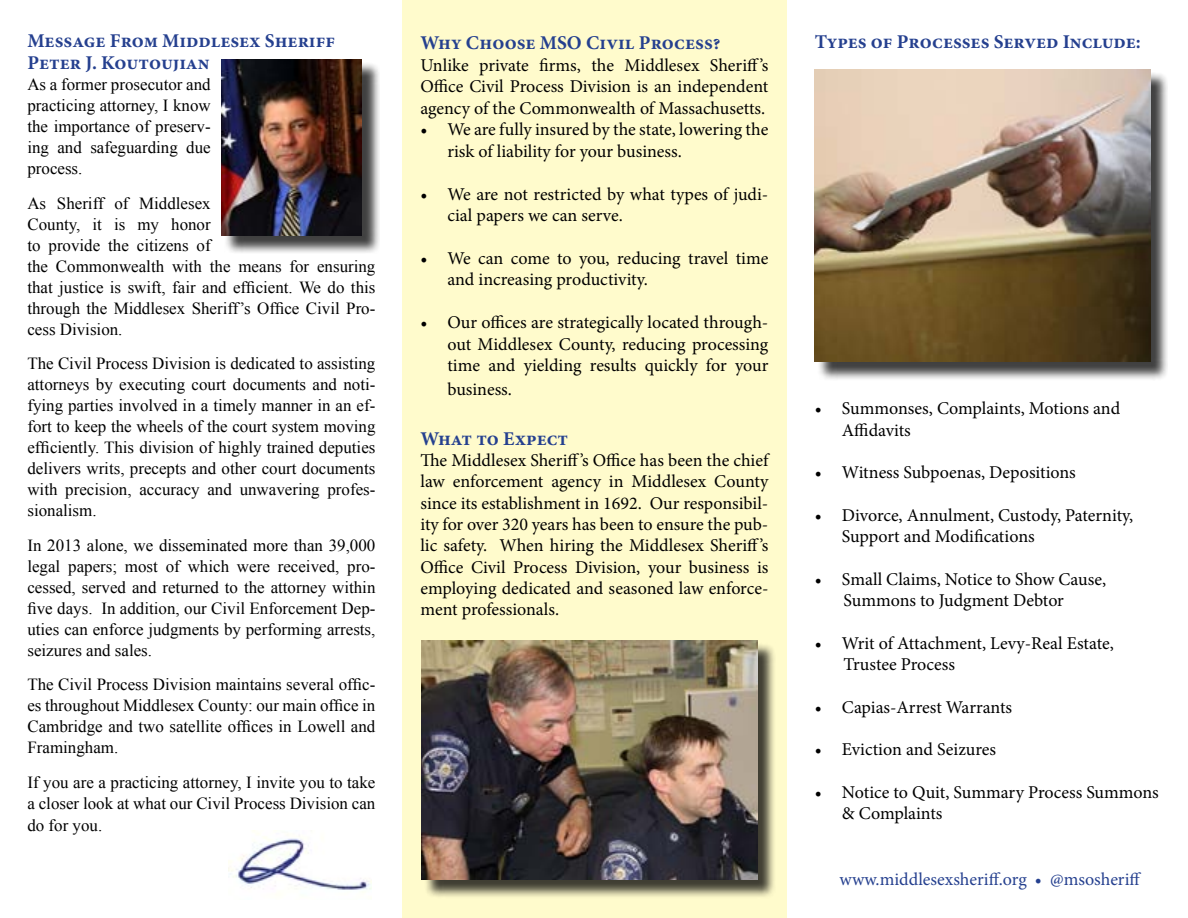
<style>
.page{position:relative;width:1188px;height:918px;background:#fff}
.page>*{position:absolute;margin:0;border:0;box-sizing:border-box;transform-origin:0 0}
.t1{font:700 19.5px/22.4px "Minion Pro";color:#25408f}
.t2{font:18px/21.3px "Minion Pro";letter-spacing:-.005em;color:#000}
.t3{font:18px "Minion Pro";color:#25408f}
.t4{font:16.95px/21px "Times New Roman";color:#000;text-align:justify}
</style>
<div class="page">
<div style="left:402px;top:0;width:384px;height:918px;background:#fffbcc"></div>
<div style="left:224px;top:62px;width:156px;height:192px;background:#000;opacity:.75"></div>
<img style="left:222px;top:60px;width:140px;height:176px">
<div style="left:424px;top:643px;width:351px;height:256px;background:#000;opacity:.75"></div>
<img style="left:422px;top:640px;width:335px;height:240px">
<div style="left:817px;top:72px;width:351px;height:309px;background:#000;opacity:.75"></div>
<img style="left:815px;top:69px;width:335px;height:293px">
<img style="left:228px;top:831px;width:143px;height:59px">
<p class="t1" style="left:27px;top:29px;width:309px">Message From Middlesex Sheriff<br>Peter J. Koutoujian</p>
<p class="t4" style="left:27px;top:74px;width:185px">As a former prosecutor and practicing attorney, I know the importance of preserv&shy;ing and safeguarding due process.</p>
<p class="t4" style="left:27px;top:192px;width:350px;text-align:left">As Sheriff of Middlesex<br>County, it is my honor<br>to provide the citizens of<br>the Commonwealth with the means for ensuring that justice is swift, fair and efficient. We do this through the Middlesex Sheriff’s Office Civil Pro&shy;cess Division.</p>
<p class="t4" style="left:27px;top:353px;width:350px">The Civil Process Division is dedicated to assisting attorneys by executing court documents and noti&shy;fying parties involved in a timely manner in an ef&shy;fort to keep the wheels of the court system moving efficiently. This division of highly trained deputies delivers writs, precepts and other court documents with precision, accuracy and unwavering profes&shy;sionalism.</p>
<p class="t4" style="left:27px;top:534px;width:350px">In 2013 alone, we disseminated more than 39,000 legal papers; most of which were received, pro&shy;cessed, served and returned to the attorney within five days. In addition, our Civil Enforcement Dep&shy;uties can enforce judgments by performing arrests, seizures and sales.</p>
<p class="t4" style="left:27px;top:674px;width:350px">The Civil Process Division maintains several offic&shy;es throughout Middlesex County: our main office in Cambridge and two satellite offices in Lowell and Framingham.</p>
<p class="t4" style="left:27px;top:771px;width:350px;line-height:21.8px">If you are a practicing attorney, I invite you to take a closer look at what our Civil Process Division can do for you.</p>
<p class="t1" style="left:420px;top:32px;width:302px">Why Choose MSO Civil Process?</p>
<p class="t2" style="left:420px;top:54px;width:350px;text-align:justify">Unlike private firms, the Middlesex Sheriff’s Office Civil Process Division is an independent agency of the Commonwealth of Massachusetts.</p>
<p class="t2" style="left:447px;top:119px;width:322px;text-indent:-27px">• We are fully insured by the state, lowering the risk of liability for your business.</p>
<p class="t2" style="left:447px;top:183px;width:322px;text-indent:-27px">• We are not restricted by what types of judi&shy;cial papers we can serve.</p>
<p class="t2" style="left:447px;top:247px;width:323px;text-indent:-27px">• We can come to you, reducing travel time and increasing productivity.</p>
<p class="t2" style="left:447px;top:312px;width:322px;text-align:justify;text-indent:-27px">• Our offices are strategically located through&shy;out Middlesex County, reducing processing time and yielding results quickly for your</p>
<p class="t2" style="left:447px;top:378px;width:66px">business.</p>
<p class="t1" style="left:420px;top:427px;width:149px">What to Expect</p>
<p class="t2" style="left:420px;top:450px;width:350px;text-align:justify">The Middlesex Sheriff’s Office has been the chief law enforcement agency in Middlesex County since its establishment in 1692. Our responsibil&shy;ity for over 320 years has been to ensure the pub&shy;lic safety. When hiring the Middlesex Sheriff’s Office Civil Process Division, your business is employing dedicated and seasoned law enforce&shy;ment professionals.</p>
<p class="t1" style="left:815px;top:31px;width:327px">Types of Processes Served Include:</p>
<p class="t2" style="left:842px;top:398px;width:280px;text-indent:-27px">• Summonses, Complaints, Motions and<br>Affidavits</p>
<p class="t2" style="left:815px;top:462px;width:262px">• Witness Subpoenas, Depositions</p>
<p class="t2" style="left:842px;top:505px;width:293px;text-indent:-27px">• Divorce, Annulment, Custody, Paternity,<br>Support and Modifications</p>
<p class="t2" style="left:844px;top:568px;width:264px;text-indent:-29px">• Small Claims, Notice to Show Cause,<br>Summons to Judgment Debtor</p>
<p class="t2" style="left:844px;top:632px;width:272px;text-indent:-29px">• Writ of Attachment, Levy-Real Estate,<br>Trustee Process</p>
<p class="t2" style="left:815px;top:696px;width:199px">• Capias-Arrest Warrants</p>
<p class="t2" style="left:815px;top:739px;width:183px">• Eviction and Seizures</p>
<p class="t2" style="left:842px;top:781px;width:318px;text-indent:-27px">• Notice to Quit, Summary Process Summons &amp; Complaints</p>
<p class="t3" style="left:839px;top:867px;width:303px">www.middlesexsheriff.org • @msosheriff</p>
</div>
